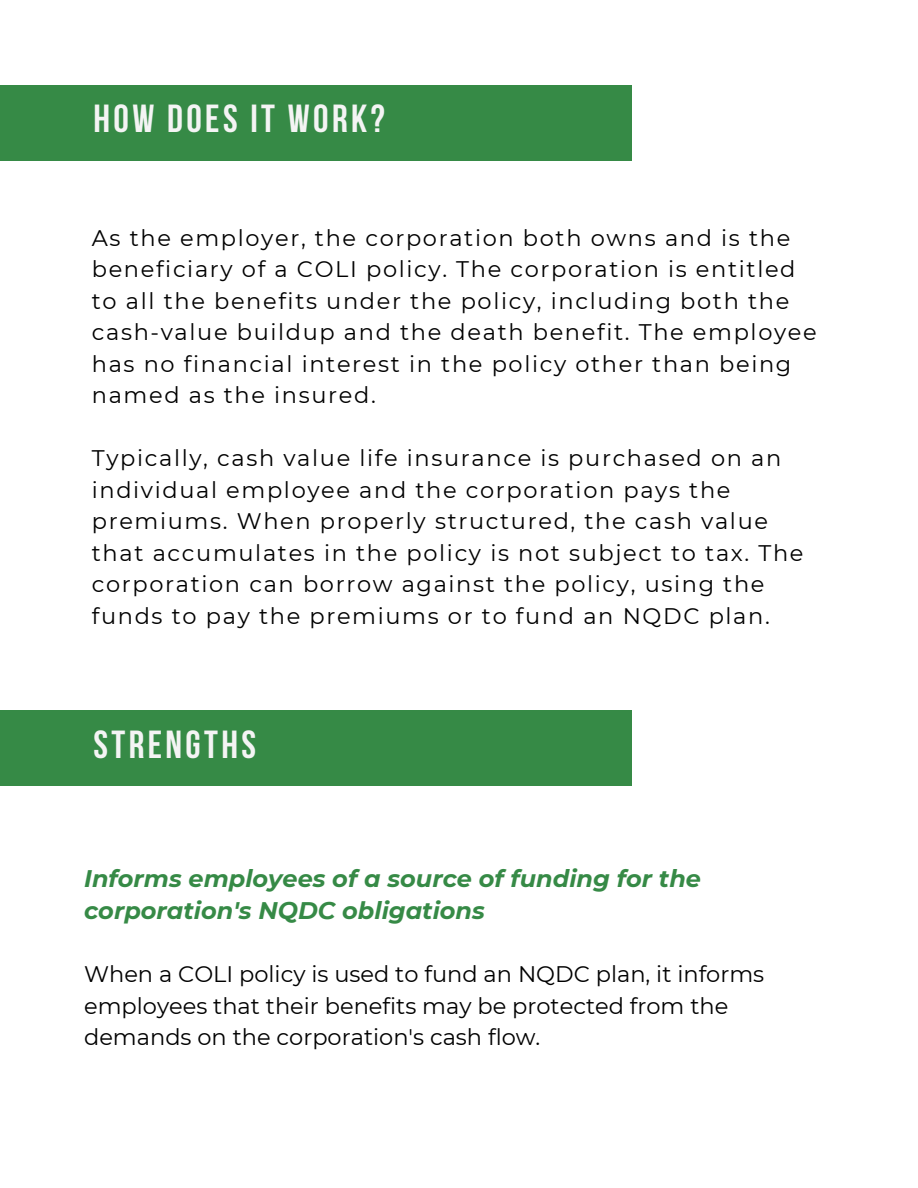
<style>
.page{position:relative;width:918px;height:1188px;background:#fff}
.page>*{position:absolute;margin:0;border:0;box-sizing:border-box;transform-origin:0 0}
.t1{font:700 39px "Bebas Neue";letter-spacing:.085em;color:#f4f4f4}
.t2{font:italic 700 24px/32.7px "Montserrat";color:#368a46}
.t3{font:22.5px/31.5px "Montserrat";letter-spacing:.075em;color:#000}
.t4{font:22.5px/31.5px "Montserrat";color:#000}
</style>
<div class="page">
<div style="left:0;top:85px;width:632px;height:75px;background:#368a46"></div>
<div style="left:0;top:711px;width:632px;height:75px;background:#368a46"></div>
<p class="t1" style="left:93px;top:103px;width:293px">HOW DOES IT WORK?</p>
<h1 class="t3" style="left:92px;top:222px;width:726px">As the employer, the corporation both owns and is the beneficiary of a COLI policy. The corporation is entitled to all the benefits under the policy, including both the cash-value buildup and the death benefit. The employee has no financial interest in the policy other than being named as the insured.</h1>
<p class="t3" style="left:92px;top:443px;width:713px">Typically, cash value life insurance is purchased on an individual employee and the corporation pays the premiums. When properly structured, the cash value that accumulates in the policy is not subject to tax. The corporation can borrow against the policy, using the funds to pay the premiums or to fund an NQDC plan.</p>
<h1 class="t1" style="left:93px;top:729px;width:164px">STRENGTHS</h1>
<h2 class="t2" style="left:84px;top:862px;width:618px">Informs employees of a source of funding for the corporation's NQDC obligations</h2>
<p class="t4" style="left:84px;top:958px;width:682px">When a COLI policy is used to fund an NQDC plan, it informs employees that their benefits may be protected from the demands on the corporation's cash flow.</p>
</div>
